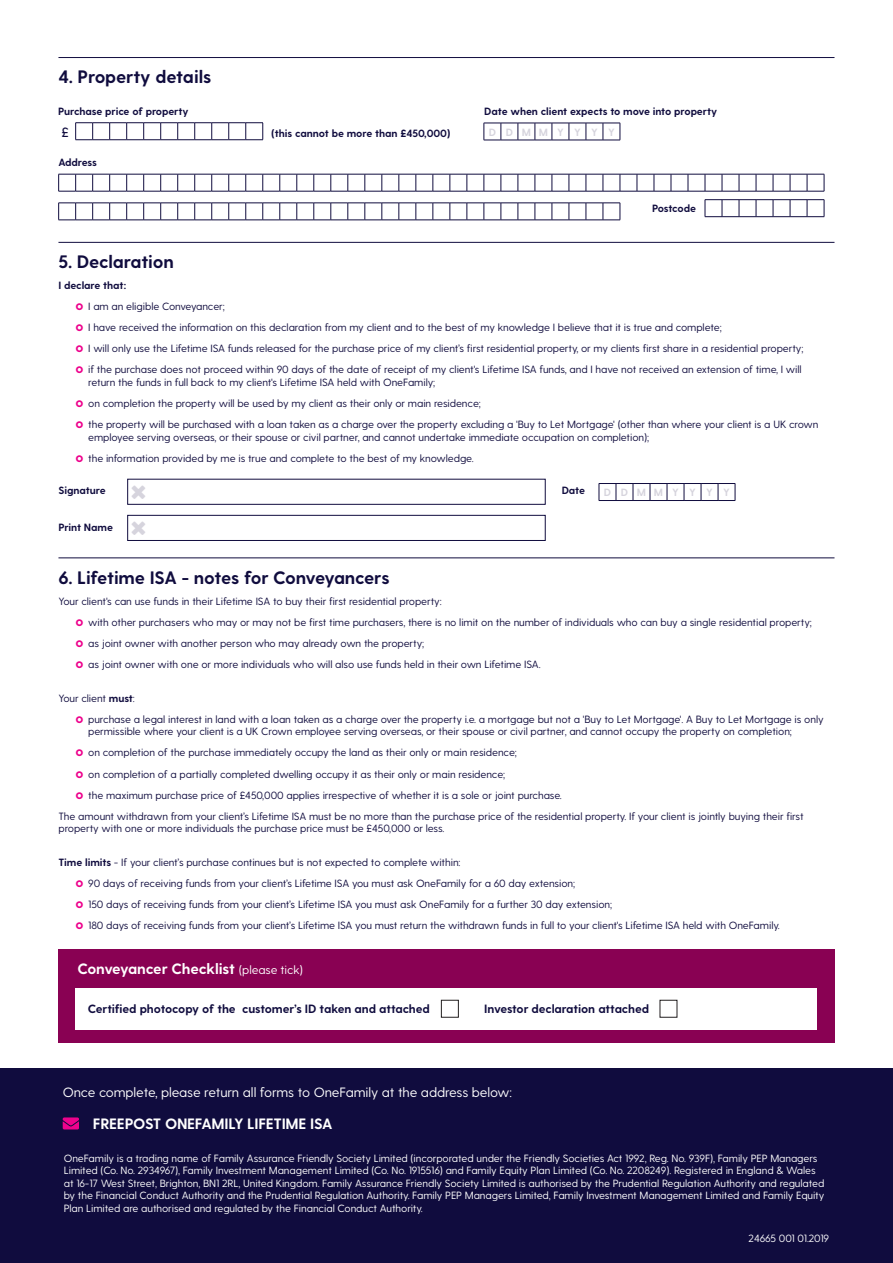
<style>
.page{position:relative;width:893px;height:1263px;background:#fff}
.page>*{position:absolute;margin:0;border:0;box-sizing:border-box;transform-origin:0 0}
.Sub_header{font:700 18px "Greycliff CF";letter-spacing:-.01em;color:#100c3e}
.Small_print{font:700 15px "Greycliff CF";letter-spacing:-.02em;color:#fff}
.Small_print-2{font:13.5px "Greycliff CF";letter-spacing:-.01em;color:#fff}
.Body_copy{font:500 13.5px "Greycliff CF";color:#100c3e}
.Small_print-3{font:700 12px "Greycliff CF";letter-spacing:-.01em;color:#100c3e}
.Small_print-4{font:10.5px/12.6px "Greycliff CF";letter-spacing:-.01em;color:#100c3e}
.Small_print-5{font:10.5px/12.6px "Greycliff CF";letter-spacing:-.01em;color:#fff}
.Small_print-6{font:700 10.5px "Greycliff CF";letter-spacing:-.01em;color:#100c3e}
.Small_print-7{font:700 10.5px "Greycliff CF";color:#d6d4dd}
.s1{font-weight:700;font-size:13.5px;color:#ed028c}
.s2{font-weight:700}
.s3{font-weight:400;font-size:12px}
</style>
<div class="page">
<div style="left:127px;top:515px;width:418px;height:26px;border:1px solid #100c3e"></div>
<svg style="left:599px;top:483px;width:137px;height:18px"></svg>
<hr style="left:58px;top:557px;width:776px;height:1px;background:#100c3e">
<div style="left:58px;top:950px;width:776px;height:93px;background:#890153"></div>
<div style="left:76px;top:988px;width:741px;height:42px;background:#fff"></div>
<div style="left:441px;top:1000px;width:18px;height:17px;border:1px solid #231f20"></div>
<div style="left:0;top:1068px;width:893px;height:195px;background:#100c3e"></div>
<svg style="left:63px;top:1117px;width:16px;height:12px"></svg>
<hr style="left:58px;top:242px;width:776px;height:1px;background:#100c3e">
<svg style="left:75px;top:122px;width:188px;height:18px"></svg>
<hr style="left:58px;top:57px;width:776px;height:1px;background:#100c3e">
<svg style="left:484px;top:123px;width:137px;height:18px"></svg>
<svg style="left:58px;top:203px;width:563px;height:18px"></svg>
<svg style="left:58px;top:174px;width:767px;height:18px"></svg>
<svg style="left:705px;top:199px;width:120px;height:18px"></svg>
<p class="Sub_header" style="left:58px;top:66px;width:154px">4. Property details</p>
<p class="Small_print-6" style="left:58px;top:105px;width:132px">Purchase price of property</p>
<p class="Small_print-6" style="left:484px;top:105px;width:234px">Date when client expects to move into property</p>
<p class="Body_copy" style="left:61px;top:124px;width:9px">£</p>
<p class="Small_print-6" style="left:271px;top:127px;width:181px">(this cannot be more than £450,000)</p>
<p class="Small_print-7" style="left:489px;top:126px;width:9px">D</p>
<p class="Small_print-7" style="left:506px;top:126px;width:9px">D</p>
<p class="Small_print-7" style="left:522px;top:126px;width:11px">M</p>
<p class="Small_print-7" style="left:539px;top:126px;width:11px">M</p>
<p class="Small_print-7" style="left:557px;top:126px;width:8px">Y</p>
<p class="Small_print-7" style="left:574px;top:126px;width:8px">Y</p>
<p class="Small_print-7" style="left:591px;top:126px;width:8px">Y</p>
<p class="Small_print-7" style="left:608px;top:126px;width:8px">Y</p>
<p class="Small_print-6" style="left:58px;top:156px;width:40px">Address</p>
<p class="Small_print-6" style="left:652px;top:202px;width:45px">Postcode</p>
<p class="Sub_header" style="left:58px;top:251px;width:117px">5. Declaration</p>
<p class="Small_print-6" style="left:58px;top:279px;width:69px">I declare that:</p>
<p class="Small_print-4" style="left:75px;top:300px;width:151px"><span class="s1">о</span> I am an eligible Conveyancer;</p>
<p class="Small_print-4" style="left:75px;top:321px;width:648px"><span class="s1">о</span> I have received the information on this declaration from my client and to the best of my knowledge I believe that it is true and complete;</p>
<p class="Small_print-4" style="left:75px;top:343px;width:729px"><span class="s1">о</span> I will only use the Lifetime ISA funds released for the purchase price of my client’s first residential property, or my clients first share in a residential property;</p>
<p class="Small_print-4" style="left:88px;top:364px;width:715px;text-indent:-13px"><span class="s1">о</span> if the purchase does not proceed within 90 days of the date of receipt of my client's Lifetime ISA funds, and I have not received an extension of time, I will return the funds in full back to my client's Lifetime ISA held with OneFamily;</p>
<p class="Small_print-4" style="left:75px;top:397px;width:407px"><span class="s1">о</span> on completion the property will be used by my client as their only or main residence;</p>
<p class="Small_print-4" style="left:88px;top:418px;width:732px;text-indent:-13px"><span class="s1">о</span> the property will be purchased with a loan taken as a charge over the property excluding a 'Buy to Let Mortgage' (other than where your client is a UK crown employee serving overseas, or their spouse or civil partner, and cannot undertake immediate occupation on completion);</p>
<p class="Small_print-4" style="left:75px;top:452px;width:400px"><span class="s1">о</span> the information provided by me is true and complete to the best of my knowledge.</p>
<p class="Small_print-6" style="left:58px;top:484px;width:49px">Signature</p>
<p class="Small_print-6" style="left:562px;top:484px;width:25px">Date</p>
<p class="Small_print-6" style="left:58px;top:521px;width:56px">Print Name</p>
<p class="Small_print-7" style="left:604px;top:486px;width:9px">D</p>
<p class="Small_print-7" style="left:621px;top:486px;width:9px">D</p>
<p class="Small_print-7" style="left:637px;top:486px;width:11px">M</p>
<p class="Small_print-7" style="left:654px;top:486px;width:11px">M</p>
<p class="Small_print-7" style="left:672px;top:486px;width:8px">Y</p>
<p class="Small_print-7" style="left:689px;top:486px;width:8px">Y</p>
<p class="Small_print-7" style="left:706px;top:486px;width:8px">Y</p>
<p class="Small_print-7" style="left:723px;top:486px;width:8px">Y</p>
<p class="Sub_header" style="left:58px;top:567px;width:333px">6. Lifetime ISA - notes for Conveyancers</p>
<p class="Small_print-4" style="left:58px;top:595px;width:385px">Your client's can use funds in their Lifetime ISA to buy their first residential property:</p>
<p class="Small_print-4" style="left:75px;top:616px;width:738px"><span class="s1">о</span> with other purchasers who may or may not be first time purchasers, there is no limit on the number of individuals who can buy a single residential property;</p>
<p class="Small_print-4" style="left:75px;top:637px;width:350px"><span class="s1">о</span> as joint owner with another person who may already own the property;</p>
<p class="Small_print-4" style="left:75px;top:658px;width:467px"><span class="s1">о</span> as joint owner with one or more individuals who will also use funds held in their own Lifetime ISA.</p>
<p class="Small_print-4" style="left:58px;top:692px;width:78px">Your client <span class="s2">must</span>:</p>
<p class="Small_print-4" style="left:88px;top:713px;width:737px;text-indent:-13px"><span class="s1">о</span> purchase a legal interest in land with a loan taken as a charge over the property i.e. a mortgage but not a 'Buy to Let Mortgage'. A Buy to Let Mortgage is only permissible where your client is a UK Crown employee serving overseas, or their spouse or civil partner, and cannot occupy the property on completion;</p>
<p class="Small_print-4" style="left:75px;top:747px;width:443px"><span class="s1">о</span> on completion of the purchase immediately occupy the land as their only or main residence;</p>
<p class="Small_print-4" style="left:75px;top:768px;width:431px"><span class="s1">о</span> on completion of a partially completed dwelling occupy it as their only or main residence;</p>
<p class="Small_print-4" style="left:75px;top:789px;width:488px"><span class="s1">о</span> the maximum purchase price of £450,000 applies irrespective of whether it is a sole or joint purchase.</p>
<p class="Small_print-4" style="left:58px;top:810px;width:747px">The amount withdrawn from your client’s Lifetime ISA must be no more than the purchase price of the residential property. If your client is jointly buying their first property with one or more individuals the purchase price must be £450,000 or less.</p>
<p class="Small_print-4" style="left:58px;top:856px;width:404px"><span class="s2">Time limits</span> - If your client’s purchase continues but is not expected to complete within:</p>
<p class="Small_print-4" style="left:75px;top:877px;width:501px"><span class="s1">о</span> 90 days of receiving funds from your client’s Lifetime ISA you must ask OneFamily for a 60 day extension;</p>
<p class="Small_print-4" style="left:75px;top:898px;width:538px"><span class="s1">о</span> 150 days of receiving funds from your client’s Lifetime ISA you must ask OneFamily for a further 30 day extension;</p>
<p class="Small_print-4" style="left:75px;top:919px;width:706px"><span class="s1">о</span> 180 days of receiving funds from your client’s Lifetime ISA you must return the withdrawn funds in full to your client's Lifetime ISA held with OneFamily.</p>
<p class="Small_print" style="left:77px;top:960px;width:227px">Conveyancer Checklist <span class="s3">(please tick)</span></p>
<p class="Small_print-3" style="left:88px;top:1001px;width:344px">Certified photocopy of the customer’s ID taken and attached</p>
<p class="Small_print-3" style="left:484px;top:1001px;width:166px">Investor declaration attached</p>
<p class="Small_print-2" style="left:63px;top:1084px;width:451px">Once complete, please return all forms to OneFamily at the address below:</p>
<p class="Small_print" style="left:93px;top:1114px;width:241px">FREEPOST ONEFAMILY LIFETIME ISA</p>
<p class="Small_print-5" style="left:64px;top:1152px;width:762px">OneFamily is a trading name of Family Assurance Friendly Society Limited (incorporated under the Friendly Societies Act 1992, Reg. No. 939F), Family PEP Managers Limited (Co. No. 2934967), Family Investment Management Limited (Co. No. 1915516) and Family Equity Plan Limited (Co. No. 2208249). Registered in England &amp; Wales at 16-17 West Street, Brighton, BN1 2RL, United Kingdom. Family Assurance Friendly Society Limited is authorised by the Prudential Regulation Authority and regulated by the Financial Conduct Authority and the Prudential Regulation Authority. Family PEP Managers Limited, Family Investment Management Limited and Family Equity Plan Limited are authorised and regulated by the Financial Conduct Authority.</p>
<p class="Small_print-5" style="left:749px;top:1232px;width:82px">24665 001 01.2019</p>
</div>
